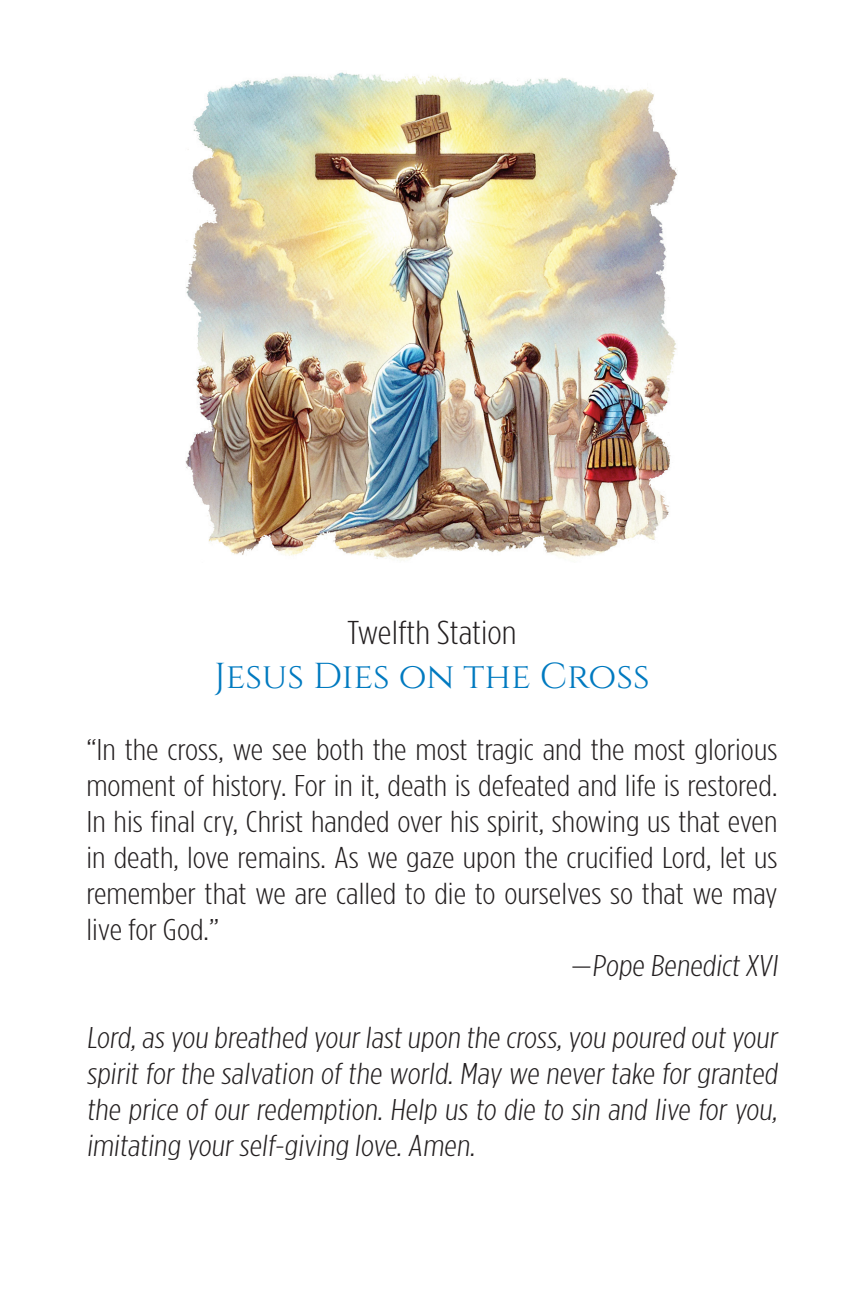
<style>
.page{position:relative;width:864px;height:1296px;background:#fff}
.page>*{position:absolute;margin:0;border:0;box-sizing:border-box;transform-origin:0 0}
.t1{font:36px "Cinzel";color:#007ac0}
.t2{font:300 33px "Gotham Condensed";color:#231f20;scale:1.2 1}
.t3{font:300 30px/36px "Gotham Condensed";color:#231f20;text-align:justify;scale:1.2 1}
</style>
<div class="page">
<img style="left:186px;top:72px;width:492px;height:489px">
<p class="t2" style="left:347px;top:616px;width:142px">Twelfth Station</p>
<p class="t1" style="left:214px;top:655px;width:437px">Jesus Dies on the Cross</p>
<p class="t3" style="left:86px;top:731px;width:578px">“In the cross, we see both the most tragic and the most glorious moment of history. For in it, death is defeated and life is restored.<br>In his final cry, Christ handed over his spirit, showing us that even in death, love remains. As we gaze upon the crucified Lord, let us remember that we are called to die to ourselves so that we may live for God.”</p>
<p class="t3" style="left:571px;top:947px;width:177px">—Pope Benedict XVI</p>
<p class="t3" style="left:86px;top:1019px;width:581px">Lord,as you breathed your last upon the cross,you poured out your spirit for the salvation of the world. May we never take for granted the price of our redemption. Help us to die to sin and live for you, imitating your self-giving love.Amen.</p>
</div>
